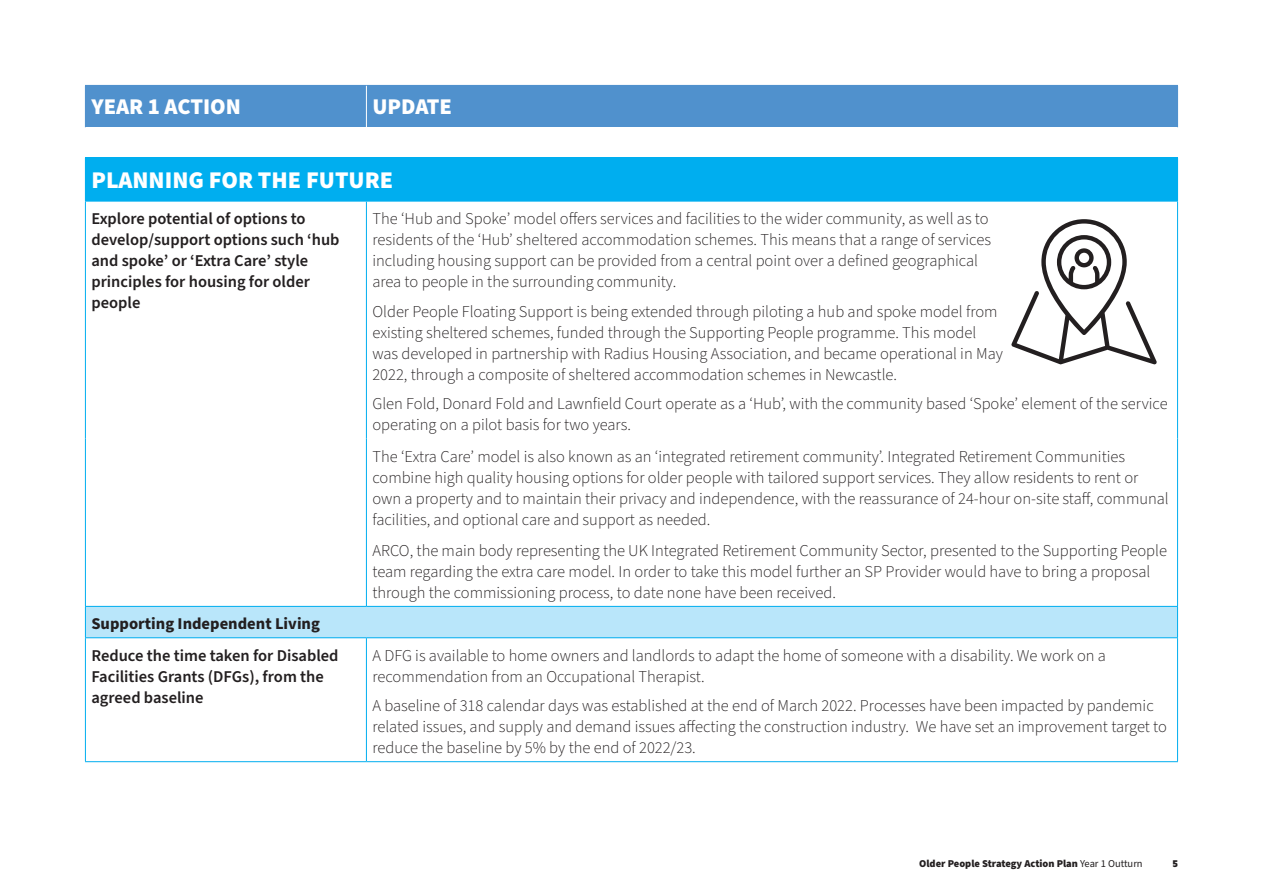
<style>
.page{position:relative;width:1263px;height:893px;background:#fff}
.page>*{position:absolute;margin:0;border:0;box-sizing:border-box;transform-origin:0 0}
.t1{font:900 24px "Source Sans Pro";color:#fff}
.t2{font:900 22.5px "Source Sans Pro";color:#fff}
.t3{font:300 16.5px/21px "Source Sans Pro";color:#231f20}
.t4{font:600 16.5px/21px "Source Sans Pro";color:#231f20}
.t5{font:700 16.5px "Source Sans Pro";color:#231f20}
.t6{font:900 10.5px "Source Sans Pro";color:#231f20}
.t7{font:700 10.5px "Program OT";color:#231f20}
.s1{font-weight:400}
</style>
<div class="page">
<div style="left:85px;top:85px;width:281px;height:42px;background:#5091cd"></div>
<div style="left:366px;top:85px;width:811px;height:42px;background:#5091cd"></div>
<div style="left:85px;top:158px;width:1092px;height:43px;background:#00aeef"></div>
<div style="left:85px;top:606px;width:1092px;height:32px;background:#b9e6fa"></div>
<hr style="left:85px;top:201px;width:281px;height:1px;background:#00aeef">
<hr style="left:85px;top:201px;width:1px;height:238px;background:#00aeef">
<hr style="left:366px;top:201px;width:812px;height:1px;background:#00aeef">
<hr style="left:366px;top:201px;width:1px;height:238px;background:#00aeef">
<hr style="left:1177px;top:201px;width:1px;height:238px;background:#00aeef">
<hr style="left:85px;top:439px;width:1px;height:94px;background:#00aeef">
<hr style="left:366px;top:439px;width:1px;height:94px;background:#00aeef">
<hr style="left:1177px;top:439px;width:1px;height:94px;background:#00aeef">
<hr style="left:85px;top:533px;width:1px;height:73px;background:#00aeef">
<hr style="left:366px;top:533px;width:1px;height:73px;background:#00aeef">
<hr style="left:1177px;top:533px;width:1px;height:73px;background:#00aeef">
<hr style="left:85px;top:606px;width:281px;height:1px;background:#00aeef">
<hr style="left:85px;top:607px;width:1px;height:30px;background:#00aeef">
<hr style="left:366px;top:606px;width:812px;height:1px;background:#00aeef">
<hr style="left:1177px;top:607px;width:1px;height:30px;background:#00aeef">
<hr style="left:85px;top:637px;width:281px;height:1px;background:#00aeef">
<hr style="left:85px;top:638px;width:1px;height:123px;background:#00aeef">
<hr style="left:366px;top:637px;width:812px;height:1px;background:#00aeef">
<hr style="left:366px;top:638px;width:1px;height:123px;background:#00aeef">
<hr style="left:1177px;top:638px;width:1px;height:123px;background:#00aeef">
<hr style="left:85px;top:761px;width:281px;height:1px;background:#00aeef">
<hr style="left:366px;top:761px;width:812px;height:1px;background:#00aeef">
<hr style="left:1177px;top:158px;width:1px;height:43px;background:#00aeef">
<hr style="left:366px;top:85px;width:812px;height:1px;background:#5091cd">
<hr style="left:1177px;top:86px;width:1px;height:41px;background:#5091cd">
<hr style="left:366px;top:86px;width:1px;height:41px;background:#fff">
<svg style="left:1011px;top:219px;width:146px;height:145px"></svg>
<h2 class="t2" style="left:91px;top:91px;width:151px">YEAR 1 ACTION</h2>
<h2 class="t2" style="left:372px;top:91px;width:81px">UPDATE</h2>
<h1 class="t1" style="left:91px;top:164px;width:303px">PLANNING FOR THE FUTURE</h1>
<p class="t4" style="left:91px;top:209px;width:250px">Explore potential of options to develop/support options such ‘hub and spoke’ or ‘Extra Care’ style principles for housing for older people</p>
<p class="t3" style="left:372px;top:209px;width:620px">The ‘Hub and Spoke’ model offers services and facilities to the wider community, as well as to residents of the ‘Hub’ sheltered accommodation schemes. This means that a range of services including housing support can be provided from a central point over a defined geographical area to people in the surrounding community.</p>
<p class="t3" style="left:372px;top:301px;width:632px">Older People Floating Support is being extended through piloting a hub and spoke model from existing sheltered schemes, funded through the Supporting People programme. This model was developed in partnership with Radius Housing Association, and became operational in May 2022, through a composite of sheltered accommodation schemes in Newcastle.</p>
<p class="t3" style="left:372px;top:394px;width:797px">Glen Fold, Donard Fold and Lawnfield Court operate as a ‘Hub’, with the community based ‘Spoke’ element of the service operating on a pilot basis for two years.</p>
<p class="t3" style="left:372px;top:446px;width:798px">The ‘Extra Care’ model is also known as an ‘integrated retirement community’. Integrated Retirement Communities combine high quality housing options for older people with tailored support services. They allow residents to rent or own a property and to maintain their privacy and independence, with the reassurance of 24-hour on-site staff, communal facilities, and optional care and support as needed.</p>
<p class="t3" style="left:372px;top:540px;width:796px">ARCO, the main body representing the UK Integrated Retirement Community Sector, presented to the Supporting People team regarding the extra care model. In order to take this model further an SP Provider would have to bring a proposal through the commissioning process, to date none have been received.</p>
<p class="t5" style="left:91px;top:613px;width:230px">Supporting Independent Living</p>
<p class="t4" style="left:91px;top:645px;width:249px">Reduce the time taken for Disabled<br>Facilities Grants (DFGs), from the agreed baseline</p>
<p class="t3" style="left:372px;top:645px;width:735px">A DFG is available to home owners and landlords to adapt the home of someone with a disability. We work on a recommendation from an Occupational Therapist.</p>
<p class="t3" style="left:372px;top:696px;width:796px">A baseline of 318 calendar days was established at the end of March 2022. Processes have been impacted by pandemic related issues, and supply and demand issues affecting the construction industry. We have set an improvement target to reduce the baseline by 5% by the end of 2022/23.</p>
<p class="t6" style="left:919px;top:856px;width:225px">Older People Strategy Action Plan <span class="s1">Year 1 Outturn</span></p>
<p class="t7" style="left:1173px;top:857px;width:7px">5</p>
</div>
